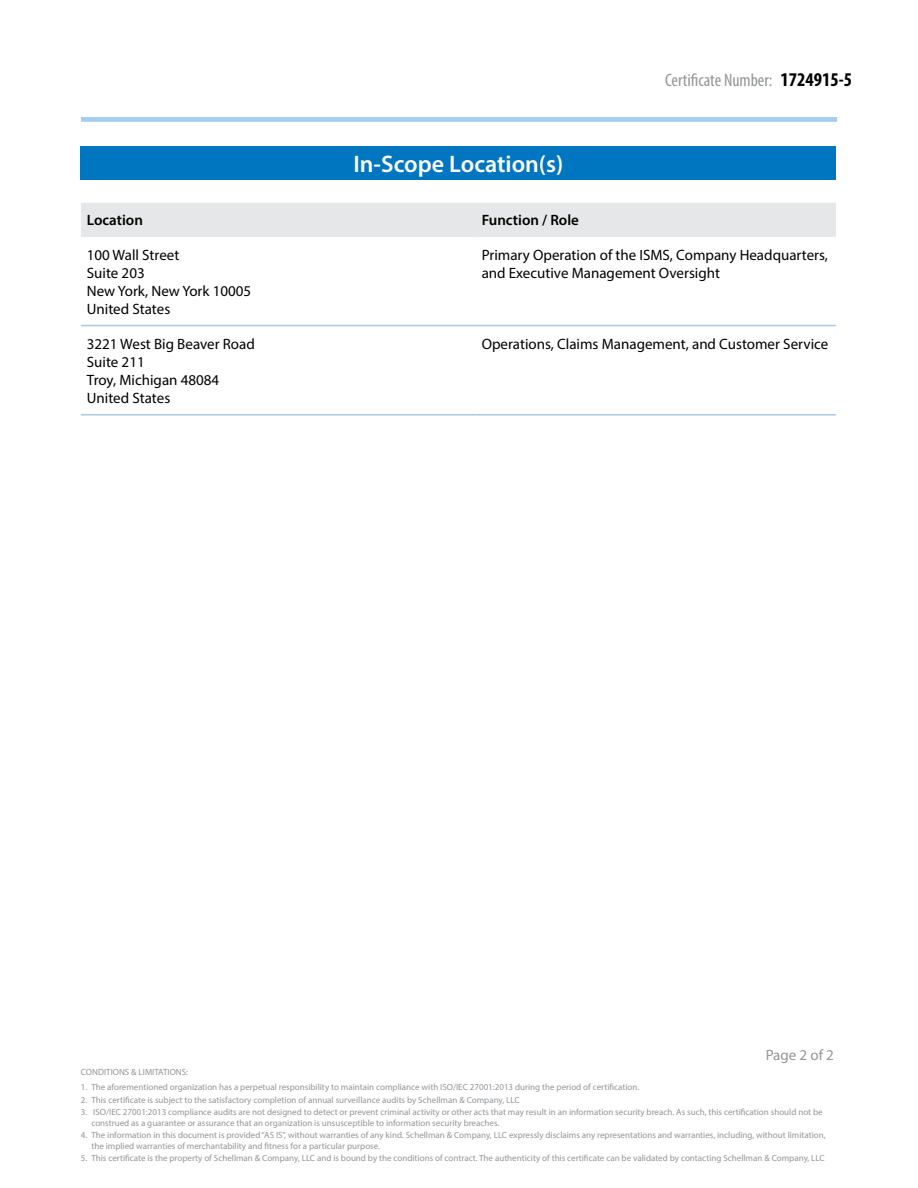
<style>
.page{position:relative;width:918px;height:1188px;background:#fff}
.page>*{position:absolute;margin:0;border:0;box-sizing:border-box;transform-origin:0 0}
.t1{font:600 24px "Myriad Pro";color:#fff}
.t2{font:condensed 18px "Myriad Pro";color:#939598}
.t3{font:15px/18px "Myriad Pro";color:#000}
.t4{font:600 15px "Myriad Pro";color:#000}
.t5{font:15px "Myriad Pro";color:#939598}
.t6{font:9px/10.8px "Myriad Pro";color:#939598}
.s1{font-weight:700;font-size:19.5px;color:#000}
</style>
<div class="page">
<div style="left:81px;top:117px;width:756px;height:5px;background:#a5ceee"></div>
<div style="left:81px;top:146px;width:755px;height:34px;background:#0076c0"></div>
<div style="left:81px;top:203px;width:755px;height:33px;background:#e6e7e8"></div>
<hr style="left:81px;top:236px;width:395px;height:1px;background:#e6e7e8">
<hr style="left:476px;top:236px;width:360px;height:1px;background:#e6e7e8">
<hr style="left:81px;top:325px;width:395px;height:1px;background:#aec7e8">
<hr style="left:476px;top:325px;width:360px;height:1px;background:#aec7e8">
<hr style="left:81px;top:414px;width:395px;height:2px;background:#aec7e8">
<hr style="left:476px;top:414px;width:360px;height:2px;background:#aec7e8">
<h1 class="t1" style="left:353px;top:148px;width:212px">In-Scope Location(s)</h1>
<h2 class="t2" style="left:665px;top:69px;width:188px">Certificate Number: <span class="s1">1724915-5</span></h2>
<h3 class="t4" style="left:87px;top:211px;width:58px">Location</h3>
<h3 class="t4" style="left:482px;top:211px;width:99px">Function / Role</h3>
<h3 class="t3" style="left:87px;top:245px;width:166px">100 Wall Street<br>Suite 203<br>New York, New York 10005<br>United States</h3>
<h3 class="t3" style="left:482px;top:245px;width:348px">Primary Operation of the ISMS, Company Headquarters, and Executive Management Oversight</h3>
<h3 class="t3" style="left:87px;top:335px;width:169px">3221 West Big Beaver Road<br>Suite 211<br>Troy, Michigan 48084<br>United States</h3>
<h3 class="t3" style="left:482px;top:335px;width:348px">Operations, Claims Management, and Customer Service</h3>
<h3 class="t5" style="left:766px;top:1045px;width:70px">Page 2 of 2</h3>
<p class="t6" style="left:81px;top:1066px;width:109px">CONDITIONS &amp; LIMITATIONS:</p>
<p class="t6" style="left:81px;top:1082px;width:560px">1. The aforementioned organization has a perpetual responsibility to maintain compliance with ISO/IEC 27001:2013 during the period of certification.</p>
<p class="t6" style="left:81px;top:1094px;width:440px">2. This certificate is subject to the satisfactory completion of annual surveillance audits by Schellman &amp; Company, LLC</p>
<p class="t6" style="left:91px;top:1106px;width:733px;text-indent:-11px">3. ISO/IEC 27001:2013 compliance audits are not designed to detect or prevent criminal activity or other acts that may result in an information security breach. As such, this certification should not be construed as a guarantee or assurance that an organization is unsusceptible to information security breaches.</p>
<p class="t6" style="left:91px;top:1129px;width:736px;text-indent:-11px">4. The information in this document is provided “AS IS”, without warranties of any kind. Schellman &amp; Company, LLC expressly disclaims any representations and warranties, including, without limitation, the implied warranties of merchantability and fitness for a particular purpose.</p>
<p class="t6" style="left:81px;top:1152px;width:745px">5. This certificate is the property of Schellman &amp; Company, LLC and is bound by the conditions of contract. The authenticity of this certificate can be validated by contacting Schellman &amp; Company, LLC</p>
</div>
